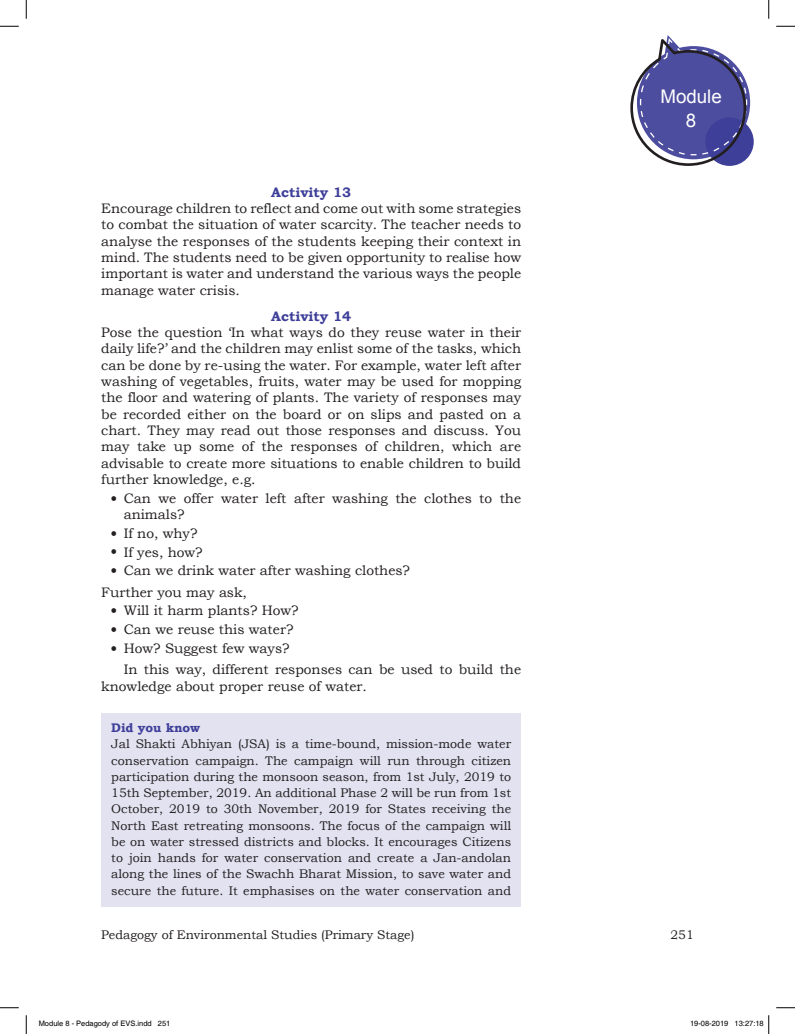
<style>
.page{position:relative;width:795px;height:1034px;background:#fff}
.page>*{position:absolute;margin:0;border:0;box-sizing:border-box;transform-origin:0 0}
.t1{font:18.75px/23.8px "Arial";color:#fff;text-align:center}
.t2{font:13.75px/16.2px "Bookman Old Style";color:#231f20}
.t3{font:700 13.75px "Bookman Old Style";color:#3e3f99}
.t4{font:12.5px/16.2px "Bookman Old Style";color:#231f20;text-align:justify}
.t5{font:700 12.5px "Bookman Old Style";color:#3e3f99}
.t6{font:7.5px "Helvetica";color:#000}
.s1{font-size:16.25px}
</style>
<div class="page">
<svg style="left:705px;top:117px;width:49px;height:49px"></svg>
<svg style="left:630px;top:35px;width:120px;height:131px"></svg>
<div style="left:101px;top:713px;width:420px;height:194px;background:#e3e2f1"></div>
<svg style="left:0;top:25px;width:19px;height:2px"></svg>
<svg style="left:776px;top:25px;width:19px;height:2px"></svg>
<svg style="left:0;top:1007px;width:19px;height:1px"></svg>
<svg style="left:776px;top:1007px;width:19px;height:1px"></svg>
<svg style="left:25px;top:0;width:2px;height:19px"></svg>
<svg style="left:25px;top:1015px;width:2px;height:18px"></svg>
<svg style="left:768px;top:0;width:2px;height:19px"></svg>
<svg style="left:768px;top:1015px;width:2px;height:18px"></svg>
<p class="t3" style="left:271px;top:182px;width:82px">Activity 13</p>
<p class="t2" style="left:101px;top:200px;width:421px;text-align:justify">Encourage children to reflect and come out with some strategies to combat the situation of water scarcity. The teacher needs to analyse the responses of the students keeping their context in mind. The students need to be given opportunity to realise how important is water and understand the various ways the people manage water crisis.</p>
<p class="t3" style="left:271px;top:306px;width:82px">Activity 14</p>
<p class="t2" style="left:101px;top:324px;width:421px;text-align:justify">Pose the question ‘In what ways do they reuse water in their daily life?’ and the children may enlist some of the tasks, which can be done by re-using the water. For example, water left after washing of vegetables, fruits, water may be used for mopping the floor and watering of plants. The variety of responses may be recorded either on the board or on slips and pasted on a chart. They may read out those responses and discuss. You may take up some of the responses of children, which are advisable to create more situations to enable children to build further knowledge, e.g.</p>
<p class="t2" style="left:124px;top:490px;width:399px;text-indent:-14px"><span class="s1">•</span> Can we offer water left after washing the clothes to the animals?</p>
<p class="t2" style="left:110px;top:525px;width:89px"><span class="s1">•</span> If no, why?</p>
<p class="t2" style="left:110px;top:544px;width:94px"><span class="s1">•</span> If yes, how?</p>
<p class="t2" style="left:101px;top:560px;width:310px;line-height:21.2px;text-indent:9px"><span class="s1">•</span> Can we drink water after washing clothes?<br>Further you may ask,</p>
<p class="t2" style="left:110px;top:602px;width:190px"><span class="s1">•</span> Will it harm plants? How?</p>
<p class="t2" style="left:110px;top:621px;width:185px"><span class="s1">•</span> Can we reuse this water?</p>
<p class="t2" style="left:124px;top:637px;width:399px;line-height:21.2px;text-indent:-14px"><span class="s1">•</span> How? Suggest few ways?<br>In this way, different responses can be used to build the</p>
<p class="t2" style="left:101px;top:678px;width:267px">knowledge about proper reuse of water.</p>
<p class="t5" style="left:111px;top:719px;width:90px">Did you know</p>
<p class="t4" style="left:111px;top:736px;width:401px">Jal Shakti Abhiyan (JSA) is a time-bound, mission-mode water conservation campaign. The campaign will run through citizen participation during the monsoon season, from 1st July, 2019 to 15th September, 2019. An additional Phase 2 will be run from 1st October, 2019 to 30th November, 2019 for States receiving the North East retreating monsoons. The focus of the campaign will be on water stressed districts and blocks. It encourages Citizens to join hands for water conservation and create a Jan-andolan along the lines of the Swachh Bharat Mission, to save water and secure the future. It emphasises on the water conservation and</p>
<h1 class="t1" style="left:660px;top:85px;width:63px">Module<br>8</h1>
<p class="t4" style="left:101px;top:926px;width:315px">Pedagogy of Environmental Studies (Primary Stage)</p>
<p class="t4" style="left:671px;top:926px;width:25px">251</p>
<p class="t6" style="left:39px;top:1019px;width:133px">Module 8 - Pedagody of EVS.indd 251</p>
<p class="t6" style="left:690px;top:1019px;width:75px">19-08-2019 13:27:18</p>
</div>
